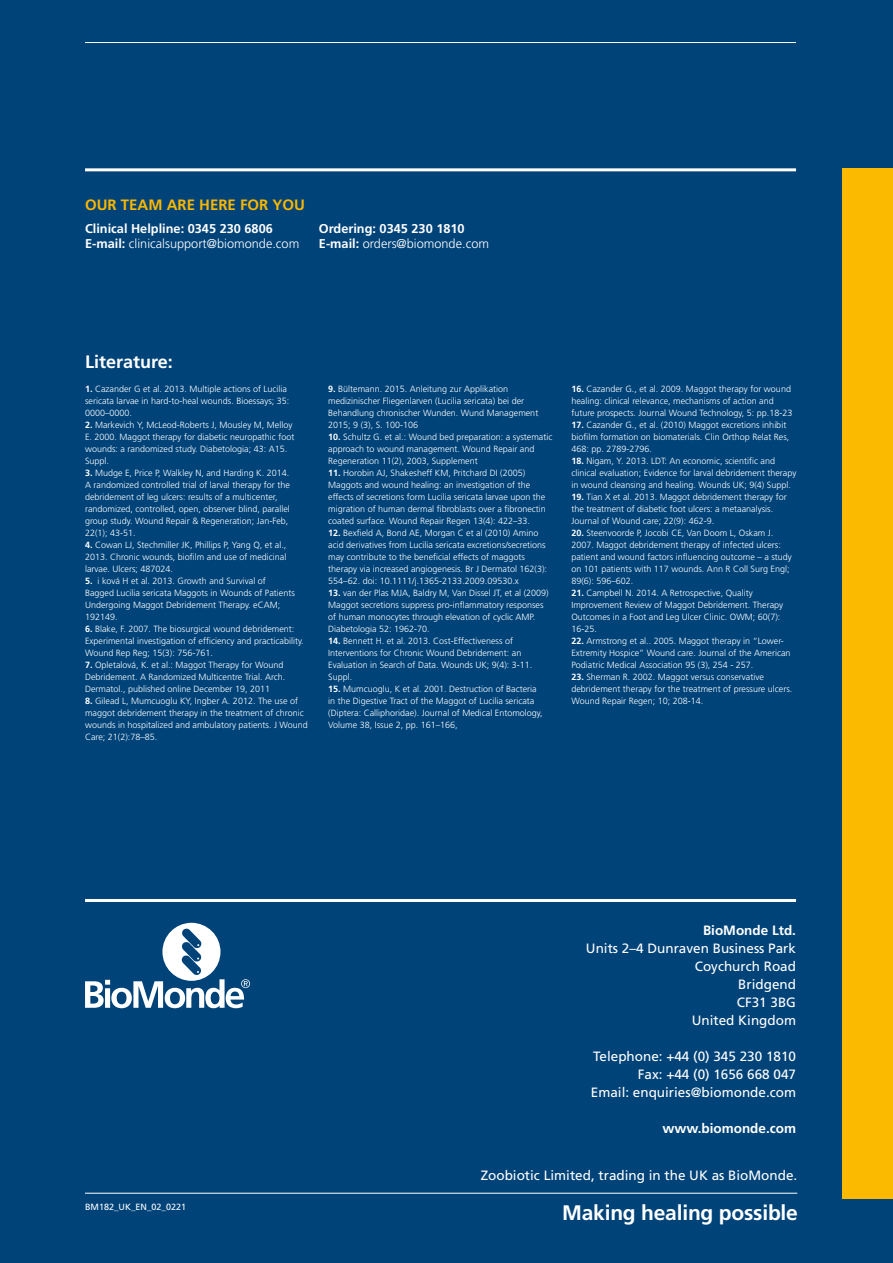
<style>
.page{position:relative;width:893px;height:1263px;background:#004379}
.page>*{position:absolute;margin:0;border:0;box-sizing:border-box;transform-origin:0 0}
.t1{font:700 21px "Frutiger";letter-spacing:-.01em;color:#fff}
.t2{font:700 18px "Frutiger";color:#fff}
.t3{font:700 15px "Frutiger";color:#fab600}
.t4{font:13.5px/18px "Frutiger";color:#fff;text-align:right}
.t5{font:700 13.5px "Frutiger";color:#fff}
.t6{font:700 12.75px/15.3px "Frutiger";color:#fff}
.t7{font:300 9px/12px "Frutiger";color:#fff}
.t8{font:9px "Frutiger";color:#fff}
.s1{font-weight:300}
.s2{font-weight:700}
</style>
<div class="page">
<div style="left:842px;top:168px;width:51px;height:1030px;background:#fbba00"></div>
<hr style="left:85px;top:168px;width:711px;height:3px;background:#fff">
<hr style="left:85px;top:899px;width:711px;height:3px;background:#fff">
<hr style="left:85px;top:42px;width:711px;height:1px;background:#fff">
<hr style="left:85px;top:1193px;width:712px;height:1px;background:#fff">
<svg style="left:85px;top:923px;width:165px;height:85px"></svg>
<h3 class="t3" style="left:85px;top:196px;width:222px">OUR TEAM ARE HERE FOR YOU</h3>
<h3 class="t6" style="left:85px;top:221px;width:216px">Clinical Helpline: 0345 230 6806<br>E-mail: <span class="s1">clinicalsupport@biomonde.com</span></h3>
<h3 class="t6" style="left:319px;top:221px;width:172px">Ordering: 0345 230 1810<br>E-mail: <span class="s1">orders@biomonde.com</span></h3>
<h2 class="t2" style="left:85px;top:351px;width:89px">Literature:</h2>
<p class="t7" style="left:85px;top:383px;width:206px"><span class="s2">1.</span> Cazander G et al. 2013. Multiple actions of Lucilia sericata larvae in hard-to-heal wounds. Bioessays; 35:<br>0000–0000.</p>
<p class="t7" style="left:85px;top:419px;width:211px"><span class="s2">2.</span> Markevich Y, McLeod-Roberts J, Mousley M, Melloy E. 2000. Maggot therapy for diabetic neuropathic foot wounds: a randomized study. Diabetologia; 43: A15.<br>Suppl.</p>
<p class="t7" style="left:85px;top:467px;width:206px"><span class="s2">3.</span> Mudge E, Price P, Walkley N, and Harding K. 2014.<br>A randomized controlled trial of larval therapy for the debridement of leg ulcers: results of a multicenter, randomized, controlled, open, observer blind, parallel group study. Wound Repair &amp; Regeneration; Jan-Feb, 22(1); 43-51.</p>
<p class="t7" style="left:85px;top:539px;width:203px;text-align:justify"><span class="s2">4.</span> Cowan LJ, Stechmiller JK, Phillips P, Yang Q, et al., 2013. Chronic wounds, biofilm and use of medicinal larvae. Ulcers; 487024.</p>
<p class="t7" style="left:85px;top:575px;width:211px"><span class="s2">5.</span> Či ková H et al. 2013. Growth and Survival of Bagged Lucilia sericata Maggots in Wounds of Patients Undergoing Maggot Debridement Therapy. eCAM; 192149.</p>
<p class="t7" style="left:85px;top:623px;width:220px"><span class="s2">6.</span> Blake, F. 2007. The biosurgical wound debridement:<br>Experimental investigation of efficiency and practicability.<br>Wound Rep Reg; 15(3): 756-761.</p>
<p class="t7" style="left:85px;top:659px;width:202px"><span class="s2">7.</span> Opletalová, K. et al.: Maggot Therapy for Wound<br>Debridement. A Randomized Multicentre Trial. Arch.<br>Dermatol., published online December 19, 2011</p>
<p class="t7" style="left:85px;top:695px;width:224px"><span class="s2">8.</span> Gilead L, Mumcuoglu KY, Ingber A. 2012. The use of maggot debridement therapy in the treatment of chronic wounds in hospitalized and ambulatory patients. J Wound Care; 21(2):78–85.</p>
<p class="t7" style="left:328px;top:383px;width:212px"><span class="s2">9.</span> Bültemann. 2015. Anleitung zur Applikation medizinischer Fliegenlarven (Lucilia sericata) bei der Behandlung chronischer Wunden. Wund Management 2015; 9 (3), S. 100-106</p>
<p class="t7" style="left:328px;top:431px;width:226px"><span class="s2">10.</span> Schultz G. et al.: Wound bed preparation: a systematic approach to wound management. Wound Repair and<br>Regeneration 11(2), 2003, Supplement</p>
<p class="t7" style="left:328px;top:467px;width:219px"><span class="s2">11.</span> Horobin AJ, Shakesheff KM, Pritchard DI (2005)<br>Maggots and wound healing: an investigation of the effects of secretions form Lucilia sericata larvae upon the migration of human dermal fibroblasts over a fibronectin coated surface. Wound Repair Regen 13(4): 422–33.</p>
<p class="t7" style="left:328px;top:527px;width:220px"><span class="s2">12.</span> Bexfield A, Bond AE, Morgan C et al (2010) Amino acid derivatives from Lucilia sericata excretions/secretions may contribute to the beneficial effects of maggots therapy via increased angiogenesis. Br J Dermatol 162(3):<br>554–62. doi: 10.1111/j.1365-2133.2009.09530.x</p>
<p class="t7" style="left:328px;top:587px;width:222px"><span class="s2">13.</span> van der Plas MJA, Baldry M, Van Dissel JT, et al (2009)<br>Maggot secretions suppress pro-inflammatory responses of human monocytes through elevation of cyclic AMP.<br>Diabetologia 52: 1962-70.</p>
<p class="t7" style="left:328px;top:635px;width:206px"><span class="s2">14.</span> Bennett H. et al. 2013. Cost-Effectiveness of Interventions for Chronic Wound Debridement: an Evaluation in Search of Data. Wounds UK; 9(4): 3-11.<br>Suppl.</p>
<p class="t7" style="left:328px;top:683px;width:216px"><span class="s2">15.</span> Mumcuoglu, K et al. 2001. Destruction of Bacteria in the Digestive Tract of the Maggot of Lucilia sericata (Diptera: Calliphoridae). Journal of Medical Entomology, Volume 38, Issue 2, pp. 161–166,</p>
<p class="t7" style="left:571px;top:383px;width:222px"><span class="s2">16.</span> Cazander G., et al. 2009. Maggot therapy for wound healing: clinical relevance, mechanisms of action and future prospects. Journal Wound Technology, 5: pp.18-23</p>
<p class="t7" style="left:571px;top:419px;width:220px"><span class="s2">17.</span> Cazander G., et al. (2010) Maggot excretions inhibit biofilm formation on biomaterials. Clin Orthop Relat Res,<br>468: pp. 2789-2796.</p>
<p class="t7" style="left:571px;top:455px;width:226px"><span class="s2">18.</span> Nigam, Y. 2013. LDT: An economic, scientific and clinical evaluation; Evidence for larval debridement therapy in wound cleansing and healing. Wounds UK; 9(4) Suppl.</p>
<p class="t7" style="left:571px;top:491px;width:217px"><span class="s2">19.</span> Tian X et al. 2013. Maggot debridement therapy for the treatment of diabetic foot ulcers: a metaanalysis.<br>Journal of Wound care; 22(9): 462-9.</p>
<p class="t7" style="left:571px;top:527px;width:222px"><span class="s2">20.</span> Steenvoorde P, Jocobi CE, Van Doom L, Oskam J.<br>2007. Maggot debridement therapy of infected ulcers: patient and wound factors influencing outcome – a study on 101 patients with 117 wounds. Ann R Coll Surg Engl; 89(6): 596–602.</p>
<p class="t7" style="left:571px;top:587px;width:213px"><span class="s2">21.</span> Campbell N. 2014. A Retrospective, Quality Improvement Review of Maggot Debridement. Therapy Outcomes in a Foot and Leg Ulcer Clinic. OWM; 60(7):<br>16-25.</p>
<p class="t7" style="left:571px;top:635px;width:221px"><span class="s2">22.</span> Armstrong et al.. 2005. Maggot therapy in “Lower-<br>Extremity Hospice” Wound care. Journal of the American<br>Podiatric Medical Association 95 (3), 254 - 257.</p>
<p class="t7" style="left:571px;top:671px;width:223px"><span class="s2">23.</span> Sherman R. 2002. Maggot versus conservative debridement therapy for the treatment of pressure ulcers.<br>Wound Repair Regen; 10; 208-14.</p>
<h3 class="t5" style="left:703px;top:922px;width:95px">BioMonde Ltd.</h3>
<h3 class="t4" style="left:586px;top:939px;width:212px">Units 2–4 Dunraven Business Park<br>Coychurch Road<br>Bridgend<br>CF31 3BG<br>United Kingdom</h3>
<h3 class="t4" style="left:591px;top:1047px;width:207px">Telephone: +44 (0) 345 230 1810<br>Fax: +44 (0) 1656 668 047<br>Email: enquiries@biomonde.com</h3>
<h3 class="t5" style="left:662px;top:1120px;width:135px">www.biomonde.com</h3>
<p class="t8" style="left:85px;top:1202px;width:103px">BM182_UK_EN_02_0221</p>
<h3 class="t4" style="left:481px;top:1166px;width:318px">Zoobiotic Limited, trading in the UK as BioMonde.</h3>
<h1 class="t1" style="left:562px;top:1201px;width:237px">Making healing possible</h1>
</div>
